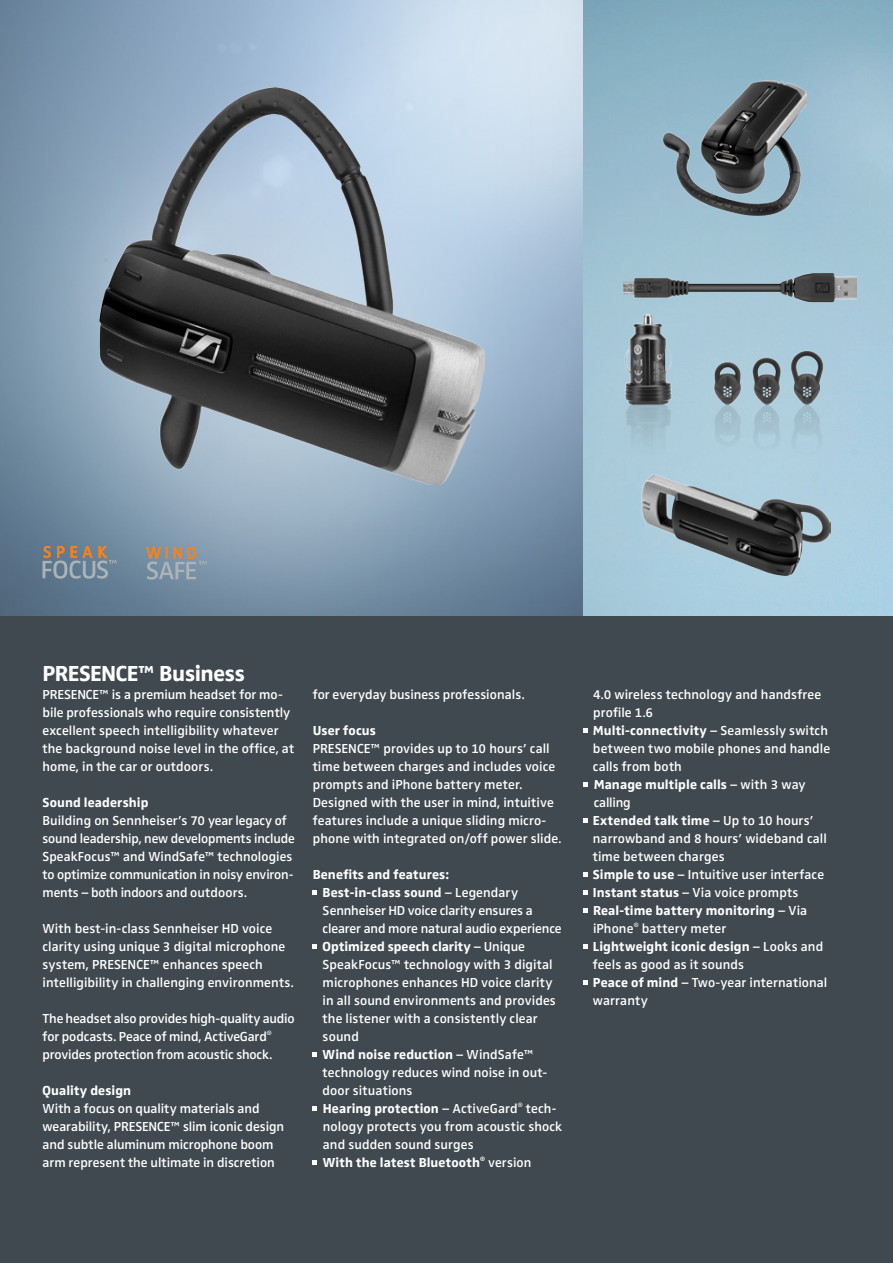
<style>
.page{position:relative;width:893px;height:1263px;background:#40494f}
.page>*{position:absolute;margin:0;border:0;box-sizing:border-box;transform-origin:0 0}
.SennhDemi_28pt_30_-3{font:700 22.5px "Sennheiser";letter-spacing:-.02em;color:#fff}
.SennhDemi_28pt_30_-3-2{font:600 13.5px/18px "Sennheiser";letter-spacing:.005em;color:#fff}
.SennhDemi_28pt_30_-3-3{font:700 13.5px/18px "Sennheiser";letter-spacing:.01em;color:#fff}
.s1{font-weight:700}
.s2{font-weight:600}
</style>
<div class="page">
<img style="left:0;top:0;width:893px;height:616px">
<img style="left:99px;top:88px;width:386px;height:397px">
<img style="left:663px;top:81px;width:144px;height:134px">
<img style="left:623px;top:274px;width:234px;height:183px">
<svg style="left:43px;top:546px;width:74px;height:33px;background:#82888d"></svg>
<svg style="left:146px;top:545px;width:61px;height:35px;background:#91969a"></svg>
<img style="left:642px;top:474px;width:188px;height:101px">
<svg style="left:313px;top:890px;width:4px;height:4px"></svg>
<svg style="left:313px;top:944px;width:4px;height:4px"></svg>
<svg style="left:313px;top:1052px;width:4px;height:4px"></svg>
<svg style="left:313px;top:1106px;width:4px;height:4px"></svg>
<svg style="left:313px;top:1160px;width:4px;height:4px"></svg>
<svg style="left:583px;top:728px;width:4px;height:4px"></svg>
<svg style="left:583px;top:782px;width:4px;height:4px"></svg>
<svg style="left:583px;top:818px;width:4px;height:4px"></svg>
<svg style="left:583px;top:872px;width:4px;height:4px"></svg>
<svg style="left:583px;top:890px;width:4px;height:4px"></svg>
<svg style="left:583px;top:908px;width:4px;height:4px"></svg>
<svg style="left:583px;top:944px;width:4px;height:4px"></svg>
<svg style="left:583px;top:980px;width:4px;height:4px"></svg>
<p class="SennhDemi_28pt_30_-3" style="left:43px;top:660px;width:204px">PRESENCE™ Business</p>
<p class="SennhDemi_28pt_30_-3-2" style="left:43px;top:685px;width:253px">PRESENCE™ is a premium headset for mo&shy;bile professionals who require consistently excellent speech intelligibility whatever the background noise level in the office, at home, in the car or outdoors.</p>
<p class="SennhDemi_28pt_30_-3-3" style="left:43px;top:793px;width:107px">Sound leadership</p>
<p class="SennhDemi_28pt_30_-3-2" style="left:43px;top:811px;width:254px">Building on Sennheiser’s 70 year legacy of sound leadership, new developments include SpeakFocus™ and WindSafe™ technologies to optimize communication in noisy environ&shy;ments – both indoors and outdoors.</p>
<p class="SennhDemi_28pt_30_-3-2" style="left:43px;top:919px;width:253px">With best-in-class Sennheiser HD voice clarity using unique 3 digital microphone system, PRESENCE™ enhances speech intelligibility in challenging environments.</p>
<p class="SennhDemi_28pt_30_-3-2" style="left:43px;top:1009px;width:254px">The headset also provides high-quality audio for podcasts. Peace of mind, ActiveGard<sup>® </sup>provides protection from acoustic shock.</p>
<p class="SennhDemi_28pt_30_-3-3" style="left:43px;top:1081px;width:90px">Quality design</p>
<p class="SennhDemi_28pt_30_-3-2" style="left:43px;top:1099px;width:243px">With a focus on quality materials and wearability, PRESENCE™ slim iconic design and subtle aluminum microphone boom arm represent the ultimate in discretion</p>
<p class="SennhDemi_28pt_30_-3-2" style="left:313px;top:685px;width:213px">for everyday business professionals.</p>
<p class="SennhDemi_28pt_30_-3-3" style="left:313px;top:721px;width:65px">User focus</p>
<p class="SennhDemi_28pt_30_-3-2" style="left:313px;top:739px;width:244px">PRESENCE™ provides up to 10 hours’ call time between charges and includes voice prompts and iPhone battery meter.</p>
<p class="SennhDemi_28pt_30_-3-2" style="left:313px;top:793px;width:250px">Designed with the user in mind, intuitive features include a unique sliding micro&shy;phone with integrated on/off power slide.</p>
<p class="SennhDemi_28pt_30_-3-3" style="left:313px;top:865px;width:138px">Benefits and features:</p>
<p class="SennhDemi_28pt_30_-3-2" style="left:323px;top:883px;width:240px"><span class="s1">Best-in-class sound</span> – Legendary<br>Sennheiser HD voice clarity ensures a clearer and more natural audio experience</p>
<p class="SennhDemi_28pt_30_-3-2" style="left:323px;top:937px;width:235px"><span class="s1">Optimized speech clarity</span> – Unique<br>SpeakFocus™ technology with 3 digital microphones enhances HD voice clarity in all sound environments and provides the listener with a consistently clear sound</p>
<p class="SennhDemi_28pt_30_-3-2" style="left:323px;top:1045px;width:226px"><span class="s1">Wind noise reduction</span> – WindSafe™ technology reduces wind noise in out&shy;door situations</p>
<p class="SennhDemi_28pt_30_-3-2" style="left:323px;top:1099px;width:241px"><span class="s1">Hearing protection</span> – ActiveGard<sup>®</sup> tech&shy;nology protects you from acoustic shock and sudden sound surges</p>
<p class="SennhDemi_28pt_30_-3-3" style="left:323px;top:1153px;width:210px">With the latest Bluetooth<sup>®</sup> <span class="s2">version</span></p>
<p class="SennhDemi_28pt_30_-3-2" style="left:593px;top:685px;width:230px">4.0 wireless technology and handsfree profile 1.6</p>
<p class="SennhDemi_28pt_30_-3-2" style="left:593px;top:721px;width:239px"><span class="s1">Multi-connectivity</span> – Seamlessly switch between two mobile phones and handle calls from both</p>
<p class="SennhDemi_28pt_30_-3-3" style="left:594px;top:775px;width:214px">Manage multiple calls <span class="s2">– with 3 way calling</span></p>
<p class="SennhDemi_28pt_30_-3-2" style="left:593px;top:811px;width:235px"><span class="s1">Extended talk time</span> – Up to 10 hours’ narrowband and 8 hours’ wideband call time between charges</p>
<p class="SennhDemi_28pt_30_-3-2" style="left:593px;top:865px;width:233px"><span class="s1">Simple to use</span> – Intuitive user interface</p>
<p class="SennhDemi_28pt_30_-3-2" style="left:593px;top:883px;width:207px"><span class="s1">Instant status</span> – Via voice prompts</p>
<p class="SennhDemi_28pt_30_-3-3" style="left:593px;top:901px;width:216px">Real-time battery monitoring <span class="s2">– Via iPhone</span><sup>®</sup> <span class="s2">battery meter</span></p>
<p class="SennhDemi_28pt_30_-3-2" style="left:593px;top:937px;width:232px"><span class="s1">Lightweight iconic design</span> – Looks and feels as good as it sounds</p>
<p class="SennhDemi_28pt_30_-3-2" style="left:593px;top:973px;width:236px"><span class="s1">Peace of mind</span> – Two-year international warranty</p>
</div>
